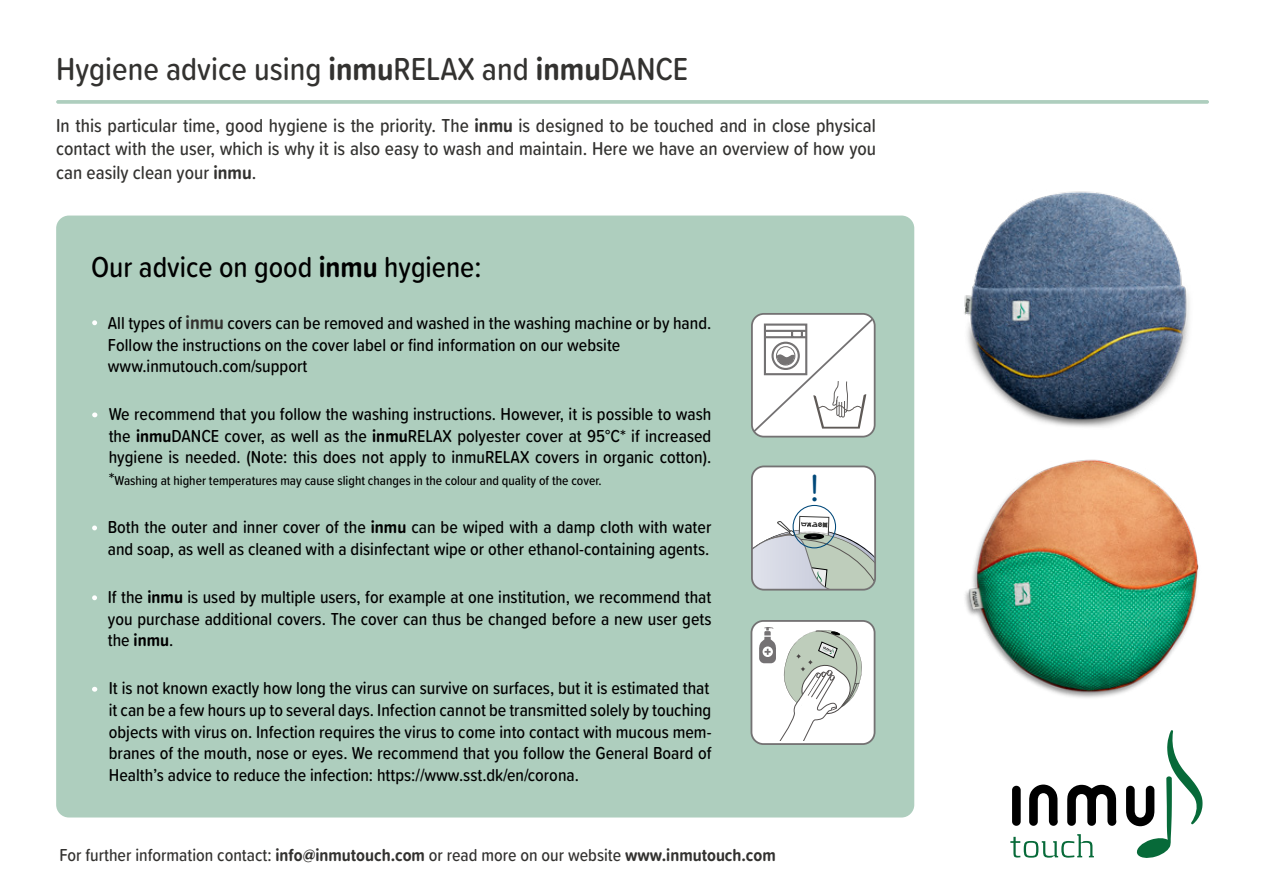
<style>
.page{position:relative;width:1263px;height:893px;background:#fff}
.page>*{position:absolute;margin:0;border:0;box-sizing:border-box;transform-origin:0 0}
.t1{font:39.45px "Proxima Soft Cond";color:#004879}
.t2{font:500 33px "Proxima Soft Cond";color:#333230}
.t3{font:500 30px "Proxima Soft Cond";color:#000}
.t4{font:500 19.5px/23.4px "Proxima Soft Cond";color:#333230;text-align:justify}
.t5{font:500 18px/21.6px "Proxima Soft Cond";color:#000;text-align:justify}
.t6{font:500 18px "Proxima Soft Cond";color:#333230}
.t7{font:500 13.5px "Proxima Soft Cond";color:#000}
.s1{font-weight:700}
.s2{font-weight:700;font-size:19.5px;color:#333230}
.s3{font-size:18px}
</style>
<div class="page">
<div style="left:56px;top:216px;width:858px;height:601px;background:#aecebe;border-radius:13px"></div>
<svg style="left:92px;top:320px;width:5px;height:5px"></svg>
<svg style="left:92px;top:412px;width:5px;height:5px"></svg>
<svg style="left:92px;top:525px;width:5px;height:5px"></svg>
<svg style="left:92px;top:595px;width:5px;height:5px"></svg>
<svg style="left:92px;top:687px;width:5px;height:5px"></svg>
<svg style="left:56px;top:100px;width:1153px;height:4px;background:#b4d1c2"></svg>
<img style="left:964px;top:191px;width:226px;height:236px">
<img style="left:965px;top:459px;width:234px;height:239px">
<svg style="left:1010px;top:834px;width:84px;height:24px"></svg>
<svg style="left:1126px;top:730px;width:76px;height:128px"></svg>
<div style="left:1012px;top:786px;width:9px;height:40px;background:#000;border-radius:4px"></div>
<svg style="left:1067px;top:785px;width:49px;height:41px"></svg>
<svg style="left:1029px;top:784px;width:29px;height:42px"></svg>
<div style="left:751px;top:313px;width:124px;height:125px;border:2px solid #747273;border-radius:12px"></div>
<svg style="left:751px;top:316px;width:124px;height:118px;background:#ebeaea"></svg>
<div style="left:752px;top:466px;width:123px;height:124px;background:#fff;border-radius:12px"></div>
<svg style="left:754px;top:516px;width:119px;height:72px"></svg>
<div style="left:751px;top:466px;width:125px;height:125px;border:2px solid #747273;border-radius:12px"></div>
<div style="left:793px;top:505px;width:43px;height:43px;border:1px solid #004879;border-radius:50%"></div>
<div style="left:751px;top:621px;width:123px;height:123px;background:#fff;border-radius:12px"></div>
<div style="left:750px;top:620px;width:125px;height:125px;border:2px solid #747273;border-radius:12px"></div>
<svg style="left:759px;top:627px;width:103px;height:113px"></svg>
<h2 class="t2" style="left:56px;top:45px;width:634px">Hygiene advice using <span class="s1">inmu</span>RELAX and <span class="s1">inmu</span>DANCE</h2>
<p class="t4" style="left:56px;top:113px;width:821px">In this particular time, good hygiene is the priority. The <span class="s1">inmu</span> is designed to be touched and in close physical contact with the user, which is why it is also easy to wash and maintain. Here we have an overview of how you can easily clean your <span class="s1">inmu</span>.</p>
<h3 class="t3" style="left:91px;top:245px;width:392px">Our advice on good <span class="s1">inmu</span> hygiene:</h3>
<p class="t5" style="left:108px;top:312px;width:605px;text-align:left">All types of <span class="s2">inmu</span> covers can be removed and washed in the washing machine or by hand.<br>Follow the instructions on the cover label or find information on our website www.inmutouch.com/support</p>
<p class="t5" style="left:109px;top:402px;width:604px">We recommend that you follow the washing instructions. However, it is possible to wash the <span class="s1">inmu</span>DANCE cover, as well as the <span class="s1">inmu</span>RELAX polyester cover at 95°C* if increased hygiene is needed. (Note: this does not apply to inmuRELAX covers in organic cotton).</p>
<p class="t7" style="left:109px;top:470px;width:494px"><span class="s3">*</span>Washing at higher temperatures may cause slight changes in the colour and quality of the cover.</p>
<p class="t5" style="left:108px;top:516px;width:605px">Both the outer and inner cover of the <span class="s1">inmu</span> can be wiped with a damp cloth with water and soap, as well as cleaned with a disinfectant wipe or other ethanol-containing agents.</p>
<p class="t5" style="left:108px;top:585px;width:605px">If the <span class="s1">inmu</span> is used by multiple users, for example at one institution, we recommend that you purchase additional covers. The cover can thus be changed before a new user gets the <span class="s1">inmu</span>.</p>
<p class="t5" style="left:109px;top:677px;width:604px">It is not known exactly how long the virus can survive on surfaces, but it is estimated that it can be a few hours up to several days. Infection cannot be transmitted solely by touching objects with virus on. Infection requires the virus to come into contact with mucous mem&shy;branes of the mouth, nose or eyes. We recommend that you follow the General Board of Health’s advice to reduce the infection: https://www.sst.dk/en/corona.</p>
<p class="t6" style="left:59px;top:841px;width:718px">For further information contact: <span class="s1">info@inmutouch.com</span> or read more on our website <span class="s1">www.inmutouch.com</span></p>
<h1 class="t1" style="left:810px;top:459px;width:10px">!</h1>
</div>
